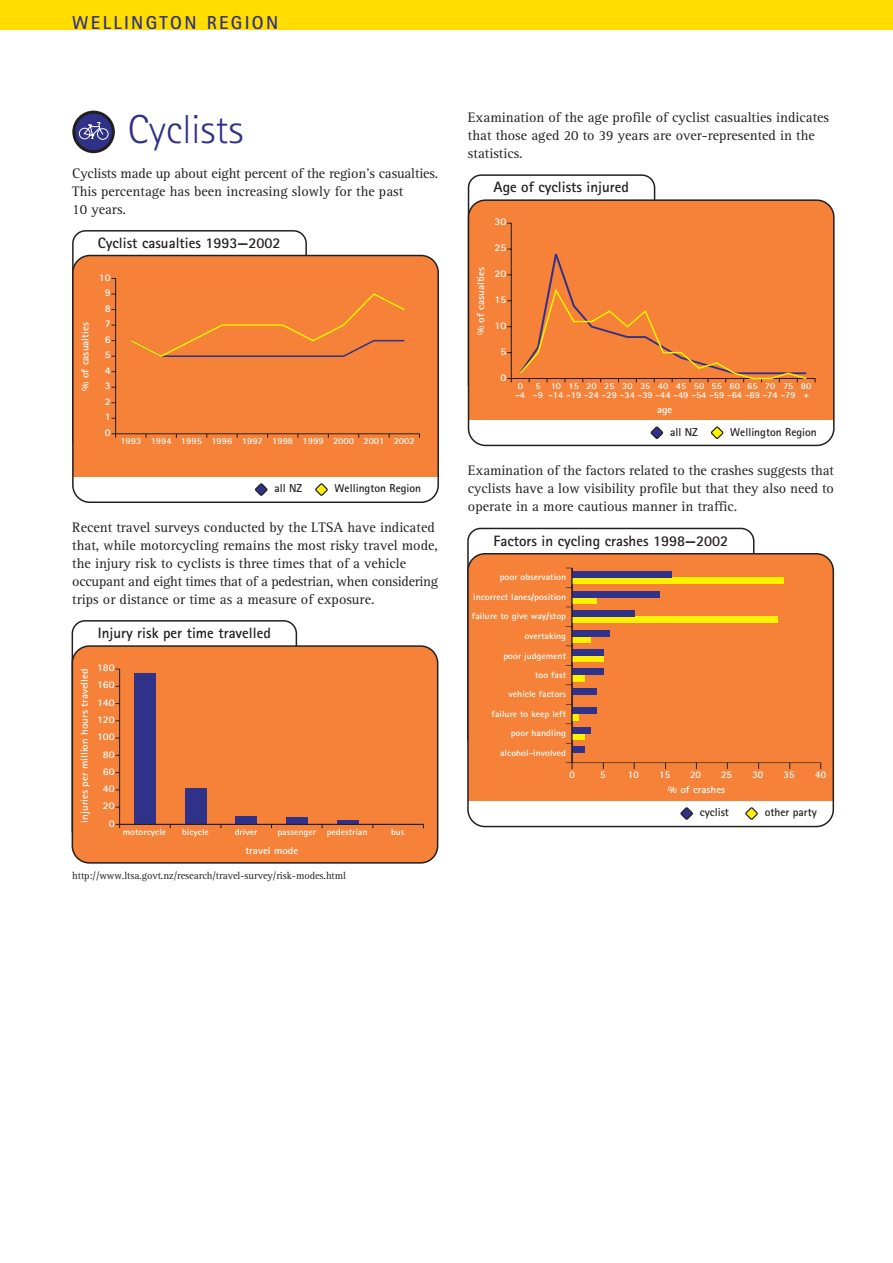
<style>
.page{position:relative;width:893px;height:1263px;background:#fff}
.page>*{position:absolute;margin:0;border:0;box-sizing:border-box;transform-origin:0 0}
.t1{font:40.5px "Rotis Sans Serif Light NZT";color:#303188}
.t2{font:18.75px "Rotis Sans Serif Bold NZT";letter-spacing:.125em;color:#303188}
.t3{font:15px "Rotis Sans Serif Bold NZT";color:#231f20}
.t4{font:14.25px/18px "Rotis Serif NZT";color:#231f20}
.t5{font:11.55px "Rotis Sans Serif Bold NZT";color:#231f20}
.t6{font:10.5px "Rotis Serif NZT";letter-spacing:-.01em;color:#231f20}
.t7{font:10.2px "Rotis Sans Serif Bold NZT";color:#fff;scale:1.09 1}
.t8{font:10.2px "Rotis Sans Serif Bold NZT";color:#fff}
.t9{font:9px/19.5px "Rotis Sans Serif Bold NZT";color:#fff;scale:1.09 1}
</style>
<div class="page">
<div style="left:0;top:0;width:892px;height:30px;background:#fd0"></div>
<div style="left:468px;top:200px;width:365px;height:245px;background:#f58238;border-radius:17px"></div>
<div style="left:468px;top:420px;width:365px;height:25px;background:#fff"></div>
<div style="left:468px;top:199px;width:366px;height:247px;border:2px solid #231f20;border-radius:17px"></div>
<svg style="left:650px;top:426px;width:14px;height:13px"></svg>
<svg style="left:711px;top:426px;width:13px;height:13px"></svg>
<hr style="left:511px;top:378px;width:304px;height:1px;background:#231f20">
<hr style="left:511px;top:223px;width:1px;height:155px;background:#231f20">
<div style="left:72px;top:645px;width:366px;height:219px;background:#f58238;border:2px solid #231f20;border-radius:17px"></div>
<hr style="left:119px;top:669px;width:1px;height:155px;background:#231f20">
<div style="left:134px;top:673px;width:22px;height:151px;background:#303188"></div>
<div style="left:185px;top:788px;width:21px;height:36px;background:#303188"></div>
<div style="left:235px;top:816px;width:22px;height:8px;background:#303188"></div>
<div style="left:286px;top:817px;width:21px;height:7px;background:#303188"></div>
<hr style="left:337px;top:820px;width:21px;height:4px;background:#303188">
<hr style="left:120px;top:824px;width:303px;height:1px;background:#231f20">
<div style="left:73px;top:256px;width:365px;height:246px;background:#f58238;border-radius:17px"></div>
<div style="left:73px;top:477px;width:365px;height:25px;background:#fff"></div>
<div style="left:72px;top:255px;width:367px;height:248px;border:2px solid #231f20;border-radius:17px"></div>
<svg style="left:255px;top:483px;width:13px;height:13px"></svg>
<svg style="left:315px;top:483px;width:13px;height:13px"></svg>
<hr style="left:116px;top:433px;width:303px;height:1px;background:#231f20">
<svg style="left:111px;top:433px;width:5px;height:5px"></svg>
<hr style="left:115px;top:279px;width:1px;height:155px;background:#231f20">
<div style="left:468px;top:554px;width:365px;height:273px;background:#f58238;border-radius:17px"></div>
<div style="left:468px;top:801px;width:365px;height:26px;background:#fff"></div>
<div style="left:467px;top:553px;width:367px;height:274px;border:2px solid #231f20;border-radius:17px"></div>
<svg style="left:680px;top:807px;width:13px;height:13px"></svg>
<svg style="left:745px;top:807px;width:13px;height:13px"></svg>
<svg style="left:566px;top:762px;width:6px;height:7px"></svg>
<hr style="left:572px;top:762px;width:248px;height:1px;background:#231f20">
<div style="left:572px;top:578px;width:211px;height:6px;background:#fff200"></div>
<div style="left:572px;top:597px;width:25px;height:7px;background:#fff200"></div>
<div style="left:572px;top:617px;width:205px;height:6px;background:#fff200"></div>
<div style="left:572px;top:636px;width:18px;height:7px;background:#fff200"></div>
<div style="left:572px;top:656px;width:31px;height:6px;background:#fff200"></div>
<div style="left:572px;top:675px;width:12px;height:6px;background:#fff200"></div>
<svg style="left:566px;top:714px;width:12px;height:10px"></svg>
<div style="left:572px;top:734px;width:12px;height:6px;background:#fff200"></div>
<div style="left:572px;top:571px;width:99px;height:7px;background:#303188"></div>
<div style="left:572px;top:591px;width:87px;height:6px;background:#303188"></div>
<div style="left:572px;top:610px;width:62px;height:7px;background:#303188"></div>
<div style="left:572px;top:630px;width:37px;height:6px;background:#303188"></div>
<div style="left:572px;top:649px;width:31px;height:7px;background:#303188"></div>
<div style="left:572px;top:669px;width:31px;height:6px;background:#303188"></div>
<div style="left:572px;top:688px;width:25px;height:7px;background:#303188"></div>
<div style="left:572px;top:708px;width:25px;height:6px;background:#303188"></div>
<div style="left:572px;top:727px;width:18px;height:7px;background:#303188"></div>
<div style="left:572px;top:747px;width:12px;height:6px;background:#303188"></div>
<hr style="left:572px;top:568px;width:1px;height:195px;background:#231f20">
<svg style="left:507px;top:247px;width:300px;height:135px"></svg>
<svg style="left:72px;top:111px;width:43px;height:42px"></svg>
<div style="left:75px;top:114px;width:37px;height:36px;background:#303188;border-radius:50%"></div>
<svg style="left:79px;top:122px;width:30px;height:18px"></svg>
<svg style="left:130px;top:293px;width:275px;height:64px"></svg>
<h2 class="t2" style="left:72px;top:16px;width:207px">WELLINGTON REGION</h2>
<h1 class="t1" style="left:128px;top:114px;width:117px">Cyclists</h1>
<p class="t4" style="left:72px;top:165px;width:367px">Cyclists made up about eight percent of the region's casualties.<br>This percentage has been increasing slowly for the past<br>10 years.</p>
<p class="t3" style="left:98px;top:237px;width:184px">Cyclist casualties 1993—2002</p>
<p class="t7" style="left:99px;top:273px;width:12px">10</p>
<p class="t7" style="left:105px;top:289px;width:7px">9</p>
<p class="t7" style="left:81px;top:391px;width:64px;rotate:-90deg">% of casualties</p>
<p class="t7" style="left:105px;top:304px;width:7px">8</p>
<p class="t7" style="left:105px;top:320px;width:7px">7</p>
<p class="t7" style="left:105px;top:336px;width:7px">6</p>
<p class="t7" style="left:105px;top:351px;width:7px">5</p>
<p class="t7" style="left:105px;top:367px;width:7px">4</p>
<p class="t7" style="left:105px;top:382px;width:7px">3</p>
<p class="t7" style="left:105px;top:398px;width:7px">2</p>
<p class="t7" style="left:105px;top:413px;width:7px">1</p>
<p class="t7" style="left:105px;top:429px;width:7px">0</p>
<p class="t9" style="left:120px;top:432px;width:21px">1993</p>
<p class="t9" style="left:151px;top:432px;width:244px">1994 1995 1996 1997 1998 1999 2000 2001 2002</p>
<p class="t5" style="left:274px;top:484px;width:29px">all NZ</p>
<p class="t5" style="left:334px;top:484px;width:88px">Wellington Region</p>
<p class="t4" style="left:72px;top:519px;width:367px">Recent travel surveys conducted by the LTSA have indicated that, while motorcycling remains the most risky travel mode, the injury risk to cyclists is three times that of a vehicle occupant and eight times that of a pedestrian, when considering trips or distance or time as a measure of exposure.</p>
<p class="t3" style="left:98px;top:627px;width:174px">Injury risk per time travelled</p>
<p class="t7" style="left:81px;top:823px;width:143px;rotate:-90deg">injuries per million hours travelled</p>
<p class="t7" style="left:97px;top:664px;width:18px">180</p>
<p class="t7" style="left:97px;top:681px;width:18px">160</p>
<p class="t7" style="left:97px;top:698px;width:18px">140</p>
<p class="t7" style="left:97px;top:716px;width:18px">120</p>
<p class="t7" style="left:97px;top:733px;width:18px">100</p>
<p class="t7" style="left:103px;top:750px;width:12px">80</p>
<p class="t7" style="left:103px;top:767px;width:12px">60</p>
<p class="t7" style="left:103px;top:785px;width:12px">40</p>
<p class="t7" style="left:103px;top:802px;width:12px">20</p>
<p class="t7" style="left:109px;top:819px;width:7px">0</p>
<p class="t9" style="left:123px;top:823px;width:41px">motorcycle</p>
<p class="t9" style="left:182px;top:823px;width:26px">bicycle</p>
<p class="t9" style="left:235px;top:823px;width:22px">driver</p>
<p class="t9" style="left:277px;top:823px;width:84px">passenger pedestrian</p>
<p class="t9" style="left:391px;top:823px;width:14px">bus</p>
<p class="t7" style="left:245px;top:847px;width:50px">travel mode</p>
<p class="t6" style="left:72px;top:871px;width:275px">http://www.ltsa.govt.nz/research/travel-survey/risk-modes.html</p>
<p class="t4" style="left:468px;top:109px;width:362px">Examination of the age profile of cyclist casualties indicates that those aged 20 to 39 years are over-represented in the statistics.</p>
<p class="t3" style="left:493px;top:182px;width:137px">Age of cyclists injured</p>
<p class="t7" style="left:494px;top:218px;width:12px">30</p>
<p class="t7" style="left:477px;top:335px;width:64px;rotate:-90deg">% of casualties</p>
<p class="t7" style="left:494px;top:244px;width:12px">25</p>
<p class="t7" style="left:494px;top:270px;width:12px">20</p>
<p class="t7" style="left:494px;top:296px;width:12px">15</p>
<p class="t7" style="left:494px;top:322px;width:12px">10</p>
<p class="t7" style="left:500px;top:347px;width:7px">5</p>
<p class="t7" style="left:500px;top:373px;width:7px">0</p>
<p class="t9" style="left:515px;top:382px;width:10px;line-height:9px">0 -4</p>
<p class="t9" style="left:548px;top:382px;width:228px;line-height:9px">10<br>-14 -19 -24 -29 -34 -39 -44 -49 -54 -59 -64 -69 -74 -79</p>
<p class="t9" style="left:568px;top:377px;width:11px">15</p>
<p class="t9" style="left:586px;top:377px;width:11px">20</p>
<p class="t9" style="left:604px;top:377px;width:11px">25</p>
<p class="t9" style="left:622px;top:377px;width:11px">30</p>
<p class="t9" style="left:640px;top:377px;width:11px">35</p>
<p class="t9" style="left:657px;top:377px;width:11px">40</p>
<p class="t9" style="left:675px;top:377px;width:11px">45</p>
<p class="t9" style="left:693px;top:377px;width:11px">50</p>
<p class="t9" style="left:711px;top:377px;width:11px">55</p>
<p class="t9" style="left:729px;top:377px;width:11px">60</p>
<p class="t9" style="left:747px;top:377px;width:11px">65</p>
<p class="t9" style="left:765px;top:377px;width:11px">70</p>
<p class="t9" style="left:783px;top:377px;width:11px">75</p>
<p class="t9" style="left:801px;top:382px;width:11px;line-height:9px">80 +</p>
<p class="t9" style="left:533px;top:382px;width:10px;line-height:9px">5 -9</p>
<p class="t7" style="left:657px;top:405px;width:16px">age</p>
<p class="t5" style="left:670px;top:427px;width:29px">all NZ</p>
<p class="t5" style="left:730px;top:427px;width:88px">Wellington Region</p>
<p class="t4" style="left:468px;top:462px;width:367px;text-align:justify">Examination of the factors related to the crashes suggests that cyclists have a low visibility profile but that they also need to operate in a more cautious manner in traffic.</p>
<p class="t3" style="left:493px;top:535px;width:236px">Factors in cycling crashes 1998—2002</p>
<p class="t9" style="left:472px;top:568px;width:88px;text-align:right">poor observation incorrect lanes/position failure to give way/stop overtaking<br>poor judgement<br>too fast<br>vehicle factors<br>failure to keep left poor handling</p>
<p class="t9" style="left:500px;top:744px;width:62px">alcohol-involved</p>
<p class="t8" style="left:600px;top:771px;width:7px">5</p>
<p class="t8" style="left:628px;top:771px;width:12px">10</p>
<p class="t8" style="left:659px;top:771px;width:12px">15</p>
<p class="t8" style="left:690px;top:771px;width:12px">20</p>
<p class="t8" style="left:721px;top:771px;width:12px">25</p>
<p class="t8" style="left:752px;top:771px;width:12px">30</p>
<p class="t8" style="left:783px;top:771px;width:12px">35</p>
<p class="t8" style="left:569px;top:771px;width:7px">0</p>
<p class="t8" style="left:815px;top:771px;width:12px">40</p>
<p class="t7" style="left:667px;top:786px;width:54px">% of crashes</p>
<p class="t5" style="left:699px;top:808px;width:31px">cyclist</p>
<p class="t5" style="left:764px;top:808px;width:54px">other party</p>
</div>
